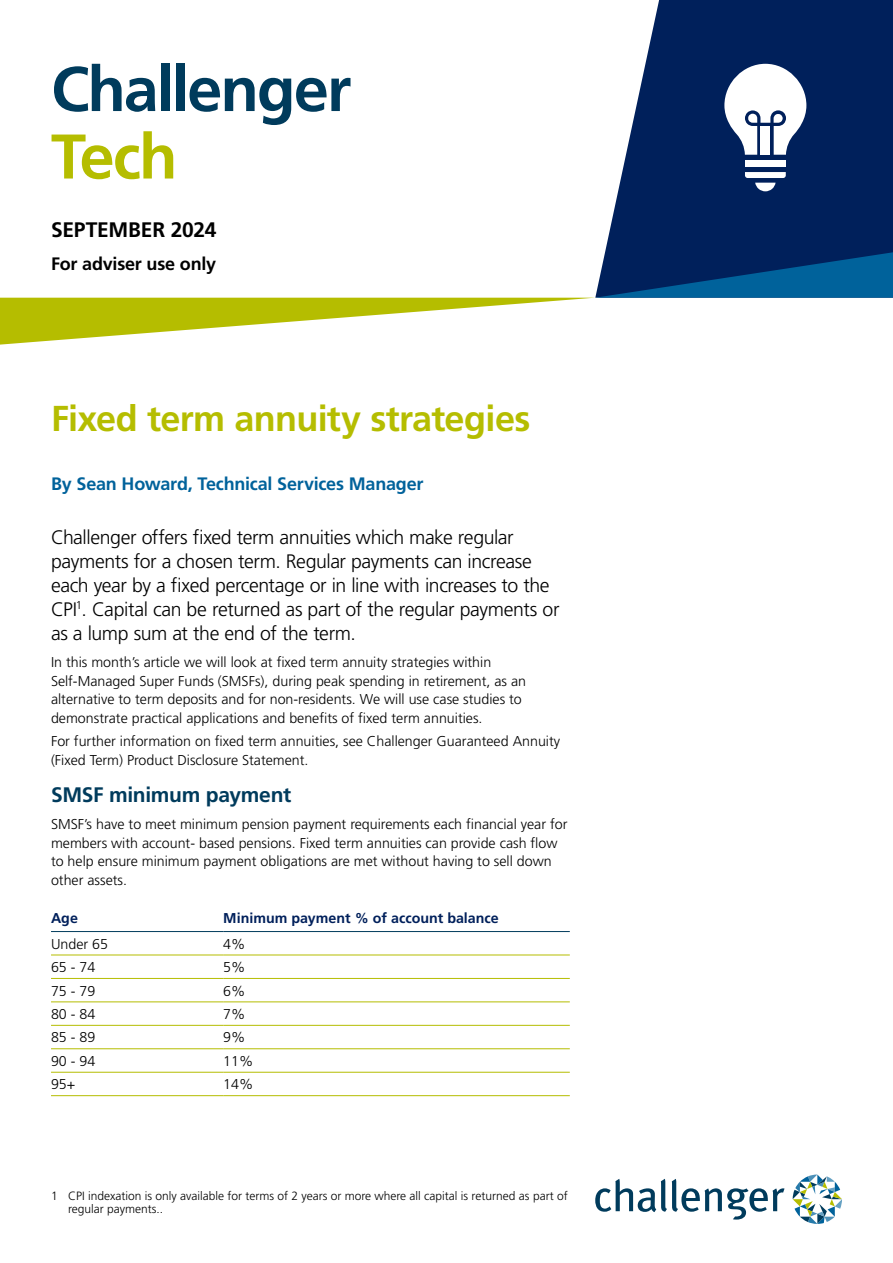
<style>
.page{position:relative;width:893px;height:1263px;background:#fff}
.page>*{position:absolute;margin:0;border:0;box-sizing:border-box;transform-origin:0 0}
.t1{font:700 63px "Frutiger LT Pro";letter-spacing:-.03em;color:#003b5c}
.t2{font:700 63px "Frutiger LT Pro";color:#b5bd00}
.t3{font:700 36px "Frutiger LT Pro";letter-spacing:-.02em;color:#b5bd00}
.t4{font:700 21px "Frutiger LT Pro";letter-spacing:-.015em;color:#003b5c}
.t5{font:700 21px "Frutiger LT Pro";letter-spacing:-.01em;color:#000}
.t6{font:300 19.5px/24px "Frutiger LT Pro";letter-spacing:-.02em;color:#000}
.t7{font:700 18px "Frutiger LT Pro";letter-spacing:-.01em;color:#00629b}
.t8{font:700 18px "Frutiger LT Pro";letter-spacing:-.01em;color:#000}
.t9{font:300 14.25px/18.8px "Frutiger LT Pro";color:#000}
.t10{font:700 14.25px "Frutiger LT Pro";color:#00205b}
.t11{font:300 12px/13.5px "Frutiger LT Pro";color:#000}
</style>
<div class="page">
<svg style="left:605px;top:0;width:288px;height:252px;background:#1f3b6f"></svg>
<svg style="left:0;top:252px;width:893px;height:93px"></svg>
<hr style="left:51px;top:931px;width:172px;height:1px;background:#003b5c">
<hr style="left:223px;top:931px;width:347px;height:1px;background:#003b5c">
<hr style="left:51px;top:1072px;width:172px;height:1px;background:#b5bd00">
<hr style="left:223px;top:1072px;width:347px;height:1px;background:#b5bd00">
<hr style="left:51px;top:1095px;width:172px;height:1px;background:#b5bd00">
<hr style="left:223px;top:1095px;width:347px;height:1px;background:#b5bd00">
<hr style="left:51px;top:954px;width:172px;height:1px;background:#b5bd00">
<hr style="left:51px;top:978px;width:172px;height:1px;background:#b5bd00">
<hr style="left:51px;top:1001px;width:172px;height:1px;background:#b5bd00">
<hr style="left:51px;top:1025px;width:172px;height:1px;background:#b5bd00">
<hr style="left:51px;top:1048px;width:172px;height:1px;background:#b5bd00">
<hr style="left:223px;top:954px;width:347px;height:1px;background:#b5bd00">
<hr style="left:223px;top:978px;width:347px;height:1px;background:#b5bd00">
<hr style="left:223px;top:1001px;width:347px;height:1px;background:#b5bd00">
<hr style="left:223px;top:1025px;width:347px;height:1px;background:#b5bd00">
<hr style="left:223px;top:1048px;width:347px;height:1px;background:#b5bd00">
<svg style="left:595px;top:1179px;width:189px;height:40px"></svg>
<svg style="left:793px;top:1174px;width:49px;height:50px"></svg>
<div style="left:745px;top:160px;width:41px;height:7px;background:#fff"></div>
<svg style="left:745px;top:172px;width:41px;height:19px"></svg>
<svg style="left:724px;top:64px;width:82px;height:91px"></svg>
<hr style="left:0;top:1262px;width:893px;height:1px;background:#ec008c">
<h1 class="t1" style="left:51px;top:52px;width:302px">Challenger</h1>
<h1 class="t2" style="left:51px;top:119px;width:128px">Tech</h1>
<h3 class="t5" style="left:51px;top:217px;width:167px">SEPTEMBER 2024</h3>
<p class="t8" style="left:51px;top:253px;width:167px">For adviser use only</p>
<h2 class="t3" style="left:51px;top:397px;width:481px">Fixed term annuity strategies</h2>
<p class="t7" style="left:51px;top:473px;width:374px">By Sean Howard, Technical Services Manager</p>
<p class="t6" style="left:51px;top:525px;width:510px">Challenger offers fixed term annuities which make regular payments for a chosen term. Regular payments can increase each year by a fixed percentage or in line with increases to the CPI<sup>1</sup>. Capital can be returned as part of the regular payments or as a lump sum at the end of the term.</p>
<p class="t9" style="left:51px;top:653px;width:477px">In this month’s article we will look at fixed term annuity strategies within Self-Managed Super Funds (SMSFs), during peak spending in retirement, as an alternative to term deposits and for non-residents. We will use case studies to demonstrate practical applications and benefits of fixed term annuities.</p>
<p class="t9" style="left:51px;top:732px;width:511px">For further information on fixed term annuities, see Challenger Guaranteed Annuity (Fixed Term) Product Disclosure Statement.</p>
<h3 class="t4" style="left:51px;top:782px;width:242px">SMSF minimum payment</h3>
<p class="t9" style="left:51px;top:815px;width:518px">SMSF’s have to meet minimum pension payment requirements each financial year for members with account- based pensions. Fixed term annuities can provide cash flow to help ensure minimum payment obligations are met without having to sell down other assets.</p>
<p class="t10" style="left:51px;top:909px;width:28px">Age</p>
<p class="t10" style="left:223px;top:909px;width:277px">Minimum payment % of account balance</p>
<p class="t9" style="left:51px;top:934px;width:59px">Under 65</p>
<p class="t9" style="left:223px;top:934px;width:24px">4%</p>
<p class="t9" style="left:51px;top:958px;width:46px">65 - 74</p>
<p class="t9" style="left:223px;top:958px;width:24px">5%</p>
<p class="t9" style="left:51px;top:981px;width:46px">75 - 79</p>
<p class="t9" style="left:223px;top:981px;width:24px">6%</p>
<p class="t9" style="left:51px;top:1005px;width:46px">80 - 84</p>
<p class="t9" style="left:223px;top:1005px;width:24px">7%</p>
<p class="t9" style="left:51px;top:1028px;width:46px">85 - 89</p>
<p class="t9" style="left:223px;top:1028px;width:24px">9%</p>
<p class="t9" style="left:51px;top:1051px;width:46px">90 - 94</p>
<p class="t9" style="left:223px;top:1051px;width:32px">11%</p>
<p class="t9" style="left:51px;top:1075px;width:26px">95+</p>
<p class="t9" style="left:223px;top:1075px;width:32px">14%</p>
<p class="t11" style="left:68px;top:1189px;width:501px;text-indent:-17px">1 CPI indexation is only available for terms of 2 years or more where all capital is returned as part of regular payments..</p>
</div>
